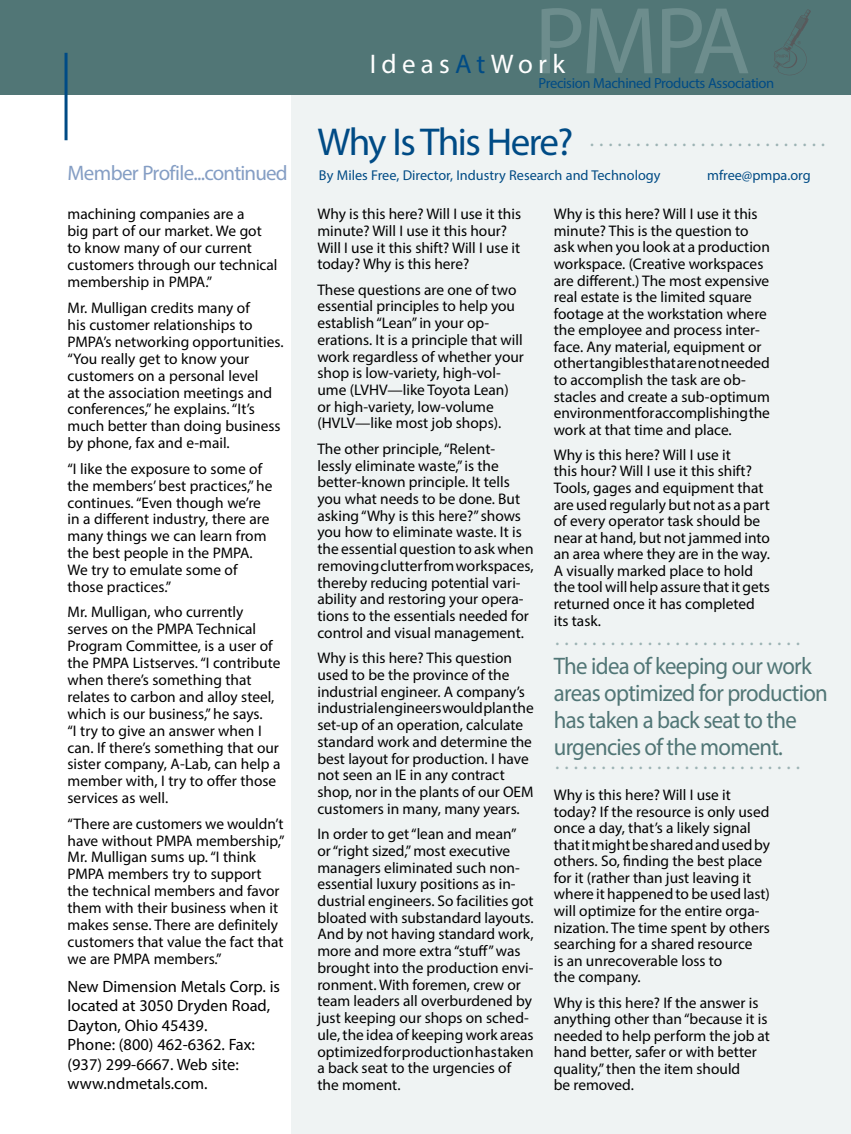
<style>
.page{position:relative;width:851px;height:1134px;background:#fff}
.page>*{position:absolute;margin:0;border:0;box-sizing:border-box;transform-origin:0 0}
.t1{font:96px "Myriad Pro";color:#6d8d8d}
.t2{font:39px "Myriad Pro";letter-spacing:-.04em;color:#004b85}
.t3{font:27px "Myriad Pro";letter-spacing:.195em;color:#fff}
.t4{font:24px/27px "Myriad Pro";letter-spacing:-.03em;color:#517676;scale:.95 1}
.t5{font:21px "Myriad Pro";color:#9cb3b4}
.t6{font:21px "Myriad Pro";letter-spacing:-.04em;color:#859ec4}
.t7{font:16.35px/19.5px "Myriad Pro";color:#000}
.t8{font:15.3px/16.8px "Myriad Pro";color:#000}
.t9{font:14.7px "Myriad Pro";letter-spacing:-.025em;color:#004b85}
.t10{font:14.25px "Myriad Pro";color:#004b85}
.s1{color:#004b85}
</style>
<div class="page">
<div style="left:291px;top:94px;width:559px;height:1040px;background:#eff3f3"></div>
<div style="left:0;top:0;width:850px;height:94px;background:#517676"></div>
<svg style="left:64px;top:53px;width:4px;height:87px"></svg>
<svg style="left:773px;top:9px;width:37px;height:66px"></svg>
<h3 class="t6" style="left:68px;top:160px;width:222px">Member Profile...continued</h3>
<p class="t8" style="left:68px;top:205px;width:211px">machining companies are a<br>big part of our market. We got to know many of our current customers through our technical membership in PMPA.”</p>
<p class="t8" style="left:68px;top:299px;width:218px">Mr. Mulligan credits many of<br>his customer relationships to<br>PMPA’s networking opportunities. “You really get to know your customers on a personal level<br>at the association meetings and conferences,” he explains. “It’s much better than doing business by phone, fax and e-mail.</p>
<p class="t8" style="left:68px;top:460px;width:206px">“I like the exposure to some of the members’ best practices,” he continues. “Even though we’re in a different industry, there are many things we can learn from the best people in the PMPA.<br>We try to emulate some of those practices.”</p>
<p class="t8" style="left:68px;top:604px;width:214px">Mr. Mulligan, who currently serves on the PMPA Technical<br>Program Committee, is a user of the PMPA Listserves. “I contribute when there’s something that relates to carbon and alloy steel, which is our business,” he says.<br>“I try to give an answer when I can. If there’s something that our sister company, A-Lab, can help a member with, I try to offer those services as well.</p>
<p class="t8" style="left:68px;top:815px;width:219px">“There are customers we wouldn’t have without PMPA membership,”<br>Mr. Mulligan sums up. “I think<br>PMPA members try to support the technical members and favor them with their business when it makes sense. There are definitely customers that value the fact that we are PMPA members.”</p>
<p class="t7" style="left:68px;top:976px;width:214px">New Dimension Metals Corp. is located at 3050 Dryden Road,<br>Dayton, Ohio 45439.<br>Phone: (800) 462-6362. Fax: (937) 299-6667. Web site: www.ndmetals.com.</p>
<h1 class="t1" style="left:534px;top:-18px;width:218px">PMPA</h1>
<p class="t9" style="left:538px;top:74px;width:237px">Precision Machined Products Association</p>
<h3 class="t3" style="left:370px;top:47px;width:197px">Ideas<span class="s1">At</span>Work</h3>
<h2 class="t2" style="left:317px;top:118px;width:257px">Why Is This Here?</h2>
<p class="t10" style="left:319px;top:166px;width:343px">By Miles Free, Director, Industry Research and Technology</p>
<p class="t10" style="left:707px;top:166px;width:105px">mfree@pmpa.org</p>
<h3 class="t5" style="left:590px;top:126px;width:237px">. . . . . . . . . . . . . . . . . . . . . . . . . .</h3>
<p class="t8" style="left:317px;top:205px;width:205px">Why is this here? Will I use it this minute? Will I use it this hour?<br>Will I use it this shift? Will I use it today? Why is this here?</p>
<p class="t8" style="left:317px;top:281px;width:208px">These questions are one of two essential principles to help you establish “Lean” in your op&shy;erations. It is a principle that will work regardless of whether your shop is low-variety, high-vol&shy;ume (LVHV—like Toyota Lean) or high-variety, low-volume (HVLV—like most job shops).</p>
<p class="t8" style="left:317px;top:440px;width:218px">The other principle, “Relent-<br>lessly eliminate waste,” is the better-known principle. It tells you what needs to be done. But asking “Why is this here?” shows you how to eliminate waste. It is the essential question to ask when removing clutter from workspaces, thereby reducing potential vari&shy;ability and restoring your opera&shy;tions to the essentials needed for control and visual management.</p>
<p class="t8" style="left:317px;top:649px;width:218px">Why is this here? This question used to be the province of the industrial engineer. A company’s industrial engineers would plan the set-up of an operation, calculate standard work and determine the best layout for production. I have not seen an IE in any contract shop, nor in the plants of our OEM customers in many, many years.</p>
<p class="t8" style="left:317px;top:825px;width:218px">In order to get “lean and mean” or “right sized,” most executive managers eliminated such non&shy;essential luxury positions as in&shy;dustrial engineers. So facilities got bloated with substandard layouts.<br>And by not having standard work, more and more extra “stuff” was brought into the production envi&shy;ronment. With foremen, crew or team leaders all overburdened by just keeping our shops on sched&shy;ule, the idea of keeping work areas optimized for production has taken a back seat to the urgencies of the moment.</p>
<p class="t8" style="left:554px;top:206px;width:218px">Why is this here? Will I use it this minute? This is the question to ask when you look at a production workspace. (Creative workspaces are different.) The most expensive real estate is the limited square footage at the workstation where the employee and process inter&shy;face. Any material, equipment or other tangibles that are not needed to accomplish the task are ob&shy;stacles and create a sub-optimum environment for accomplishing the work at that time and place.</p>
<p class="t8" style="left:554px;top:446px;width:218px">Why is this here? Will I use it<br>this hour? Will I use it this shift?<br>Tools, gages and equipment that are used regularly but not as a part of every operator task should be near at hand, but not jammed into an area where they are in the way.<br>A visually marked place to hold the tool will help assure that it gets returned once it has completed its task.</p>
<h3 class="t5" style="left:555px;top:625px;width:246px">. . . . . . . . . . . . . . . . . . . . . . . . . . .</h3>
<h3 class="t4" style="left:554px;top:652px;width:290px">The idea of keeping our work areas optimized for production has taken a back seat to the urgencies of the moment.</h3>
<h3 class="t5" style="left:555px;top:749px;width:246px">. . . . . . . . . . . . . . . . . . . . . . . . . . .</h3>
<p class="t8" style="left:554px;top:786px;width:218px">Why is this here? Will I use it today? If the resource is only used once a day, that’s a likely signal that it might be shared and used by others. So, finding the best place for it (rather than just leaving it where it happened to be used last) will optimize for the entire orga&shy;nization. The time spent by others searching for a shared resource<br>is an unrecoverable loss to<br>the company.</p>
<p class="t8" style="left:554px;top:994px;width:218px">Why is this here? If the answer is anything other than “because it is needed to help perform the job at hand better, safer or with better quality,” then the item should<br>be removed.</p>
</div>
